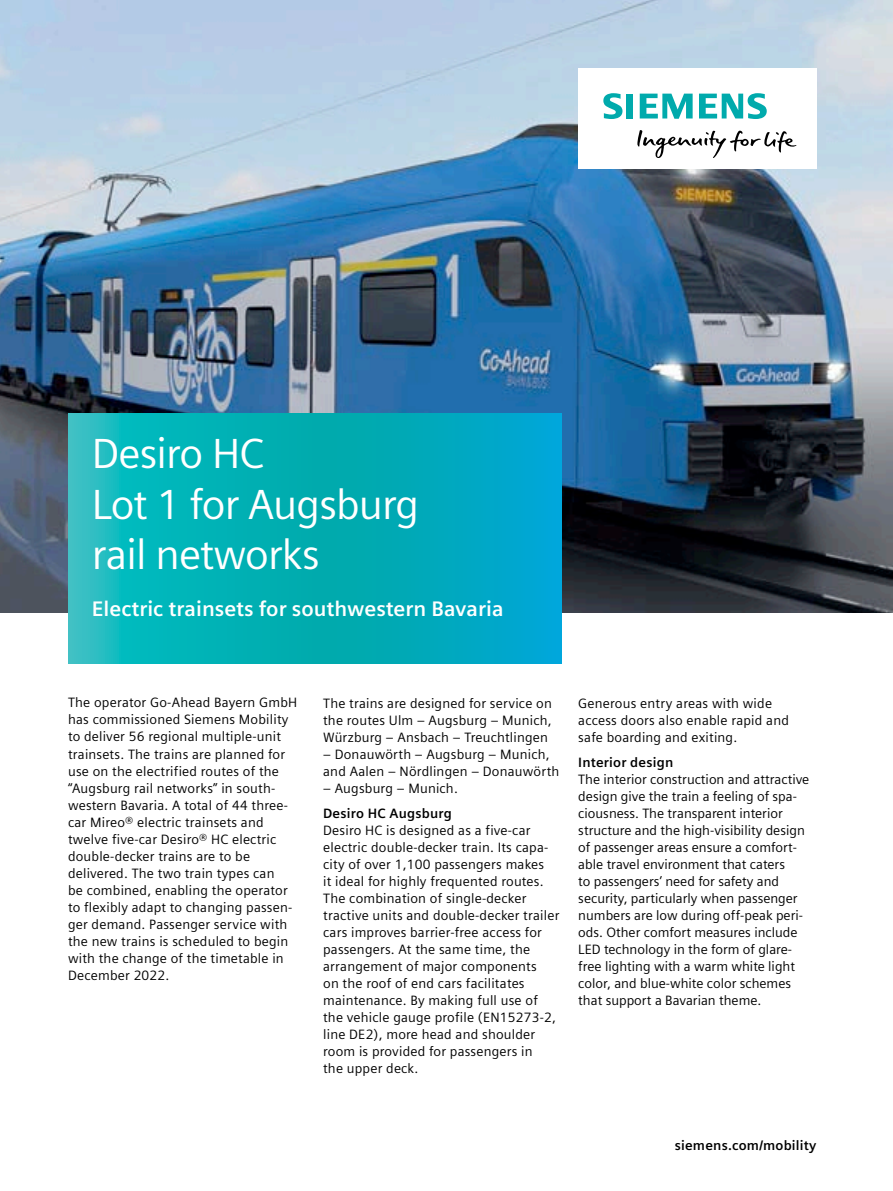
<style>
.page{position:relative;width:893px;height:1191px;background:#fff}
.page>*{position:absolute;margin:0;border:0;box-sizing:border-box;transform-origin:0 0}
.t1{font:42px/50.4px "Siemens Sans Global";letter-spacing:-.02em;color:#fff}
.t2{font:700 21px "Siemens Sans Global";color:#fff}
.t3{font:13.5px/17px "Siemens Sans Global";letter-spacing:.015em;color:#000}
.t4{font:700 13.5px "Siemens Sans Global";letter-spacing:.015em;color:#000}
</style>
<div class="page">
<img style="left:0;top:0;width:893px;height:612px">
<svg style="left:68px;top:414px;width:493px;height:249px;background:#04aebb"></svg>
<div style="left:578px;top:68px;width:238px;height:101px;background:#fff"></div>
<svg style="left:637px;top:130px;width:159px;height:28px"></svg>
<svg style="left:603px;top:93px;width:30px;height:26px"></svg>
<svg style="left:640px;top:94px;width:53px;height:25px"></svg>
<svg style="left:699px;top:93px;width:68px;height:26px"></svg>
<h1 class="t1" style="left:92px;top:430px;width:329px">Desiro HC<br>Lot 1 for Augsburg rail networks</h1>
<h2 class="t2" style="left:92px;top:596px;width:413px">Electric trainsets for southwestern Bavaria</h2>
<p class="t3" style="left:68px;top:695px;width:231px">The operator Go-Ahead Bayern GmbH has commissioned Siemens Mobility to deliver 56 regional multiple-unit trainsets. The trains are planned for use on the electrified routes of the “Augsburg rail networks” in south&shy;western Bavaria. A total of 44 three&shy;car Mireo® electric trainsets and twelve five-car Desiro® HC electric double-decker trains are to be delivered. The two train types can<br>be combined, enabling the operator to flexibly adapt to changing passen&shy;ger demand. Passenger service with the new trains is scheduled to begin with the change of the timetable in December 2022.</p>
<p class="t3" style="left:323px;top:695px;width:230px;text-align:justify">The trains are designed for service on the routes Ulm – Augsburg – Munich, Würzburg – Ansbach – Treuchtlingen</p>
<p class="t3" style="left:323px;top:746px;width:238px">– Donauwörth – Augsburg – Munich, and Aalen – Nördlingen – Donauwörth</p>
<p class="t3" style="left:323px;top:780px;width:136px">– Augsburg – Munich.</p>
<p class="t4" style="left:323px;top:805px;width:130px">Desiro HC Augsburg</p>
<p class="t3" style="left:323px;top:822px;width:238px">Desiro HC is designed as a five-car electric double-decker train. Its capa&shy;city of over 1,100 passengers makes<br>it ideal for highly frequented routes.<br>The combination of single-decker tractive units and double-decker trailer cars improves barrier-free access for passengers. At the same time, the arrangement of major components<br>on the roof of end cars facilitates maintenance. By making full use of the vehicle gauge profile (EN15273-2, line DE2), more head and shoulder room is provided for passengers in<br>the upper deck.</p>
<p class="t3" style="left:578px;top:695px;width:212px">Generous entry areas with wide access doors also enable rapid and safe boarding and exiting.</p>
<p class="t4" style="left:578px;top:754px;width:97px">Interior design</p>
<p class="t3" style="left:578px;top:771px;width:232px">The interior construction and attractive design give the train a feeling of spa&shy;ciousness. The transparent interior structure and the high-visibility design of passenger areas ensure a comfort&shy;able travel environment that caters<br>to passengers’ need for safety and security, particularly when passenger numbers are low during off-peak peri&shy;ods. Other comfort measures include LED technology in the form of glare&shy;free lighting with a warm white light color, and blue-white color schemes that support a Bavarian theme.</p>
<p class="t4" style="left:675px;top:1137px;width:143px">siemens.com/mobility</p>
</div>
